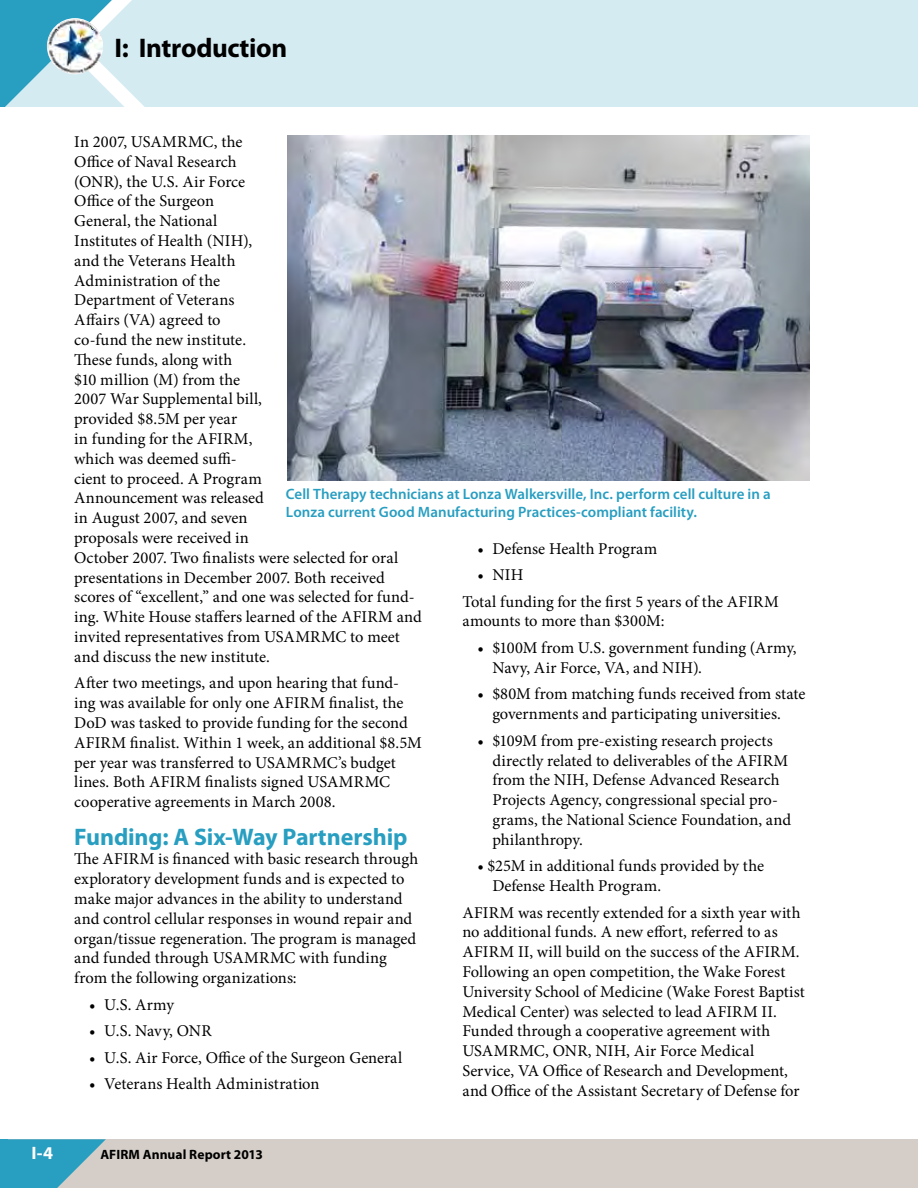
<style>
.page{position:relative;width:918px;height:1188px;background:#fff}
.page>*{position:absolute;margin:0;border:0;box-sizing:border-box;transform-origin:0 0}
.t1{font:700 27px "Myriad Pro";letter-spacing:-.015em;color:#000}
.t2{font:700 24px "Myriad Pro";letter-spacing:-.005em;color:#289ec1}
.t3{font:700 18px "Myriad Pro";color:#fff}
.t4{font:16.5px/19.8px "Minion Pro";letter-spacing:.005em;color:#000}
.t5{font:600 15px/18px "Myriad Pro";color:#289ec1}
.t6{font:700 13.5px "Myriad Pro";letter-spacing:.005em;color:#000}
</style>
<div class="page">
<div style="left:0;top:1139px;width:918px;height:49px;background:#d5cec8"></div>
<div style="left:125px;top:0;width:793px;height:107px;background:#d4ebf2"></div>
<svg style="left:5px;top:0;width:120px;height:107px;background:#87c8dc"></svg>
<div style="left:0;top:0;width:5px;height:107px;background:#289ec1"></div>
<img style="left:47px;top:18px;width:56px;height:56px;border-radius:28px">
<svg style="left:8px;top:1139px;width:98px;height:49px"></svg>
<div style="left:0;top:1139px;width:8px;height:49px;background:#289ec1"></div>
<img style="left:287px;top:135px;width:523px;height:346px">
<h1 class="t1" style="left:114px;top:30px;width:174px">I: Introduction</h1>
<p class="t3" style="left:32px;top:1141px;width:23px">I-4</p>
<p class="t4" style="left:74px;top:132px;width:349px">In 2007, USAMRMC, the<br>Office of Naval Research<br>(ONR), the U.S. Air Force<br>Office of the Surgeon<br>General, the National<br>Institutes of Health (NIH),<br>and the Veterans Health<br>Administration of the<br>Department of Veterans<br>Affairs (VA) agreed to<br>co-fund the new institute.<br>These funds, along with<br>$10 million (M) from the<br>2007 War Supplemental bill,<br>provided $8.5M per year<br>in funding for the AFIRM,<br>which was deemed suffi-<br>cient to proceed. A Program<br>Announcement was released<br>in August 2007, and seven<br>proposals were received in<br>October 2007. Two finalists were selected for oral presentations in December 2007. Both received scores of “excellent,” and one was selected for fund&shy;ing. White House staffers learned of the AFIRM and invited representatives from USAMRMC to meet and discuss the new institute.</p>
<p class="t4" style="left:74px;top:673px;width:349px">After two meetings, and upon hearing that fund&shy;ing was available for only one AFIRM finalist, the DoD was tasked to provide funding for the second AFIRM finalist. Within 1 week, an additional $8.5M per year was transferred to USAMRMC’s budget lines. Both AFIRM finalists signed USAMRMC cooperative agreements in March 2008.</p>
<h2 class="t2" style="left:74px;top:821px;width:335px">Funding: A Six-Way Partnership</h2>
<p class="t4" style="left:74px;top:849px;width:346px">The AFIRM is financed with basic research through exploratory development funds and is expected to make major advances in the ability to understand and control cellular responses in wound repair and organ/tissue regeneration. The program is managed and funded through USAMRMC with funding from the following organizations:</p>
<p class="t4" style="left:89px;top:995px;width:86px">• U.S. Army</p>
<p class="t4" style="left:89px;top:1021px;width:124px">• U.S. Navy, ONR</p>
<p class="t4" style="left:89px;top:1048px;width:314px">• U.S. Air Force, Office of the Surgeon General</p>
<p class="t4" style="left:89px;top:1074px;width:232px">• Veterans Health Administration</p>
<p class="t5" style="left:286px;top:484px;width:486px">Cell Therapy technicians at Lonza Walkersville, Inc. perform cell culture in a<br>Lonza current Good Manufacturing Practices-compliant facility.</p>
<p class="t4" style="left:477px;top:539px;width:182px">• Defense Health Program</p>
<p class="t4" style="left:462px;top:562px;width:318px;line-height:26.5px;text-indent:15px">• NIH<br>Total funding for the first 5 years of the AFIRM</p>
<p class="t4" style="left:462px;top:611px;width:204px">amounts to more than $300M:</p>
<p class="t4" style="left:492px;top:638px;width:306px;text-indent:-15px">• $100M from U.S. government funding (Army,<br>Navy, Air Force, VA, and NIH).</p>
<p class="t4" style="left:477px;top:684px;width:330px;text-align:center">• $80M from matching funds received from state governments and participating universities.</p>
<p class="t4" style="left:492px;top:731px;width:300px;text-indent:-15px">• $109M from pre-existing research projects directly related to deliverables of the AFIRM from the NIH, Defense Advanced Research Projects Agency, congressional special pro&shy;grams, the National Science Foundation, and philanthropy.</p>
<p class="t4" style="left:492px;top:856px;width:273px;text-indent:-15px">• $25M in additional funds provided by the<br>Defense Health Program.</p>
<p class="t4" style="left:462px;top:903px;width:344px">AFIRM was recently extended for a sixth year with no additional funds. A new effort, referred to as AFIRM II, will build on the success of the AFIRM.<br>Following an open competition, the Wake Forest University School of Medicine (Wake Forest Baptist Medical Center) was selected to lead AFIRM II.<br>Funded through a cooperative agreement with USAMRMC, ONR, NIH, Air Force Medical Service, VA Office of Research and Development, and Office of the Assistant Secretary of Defense for</p>
<p class="t6" style="left:100px;top:1145px;width:164px">AFIRM Annual Report 2013</p>
</div>
